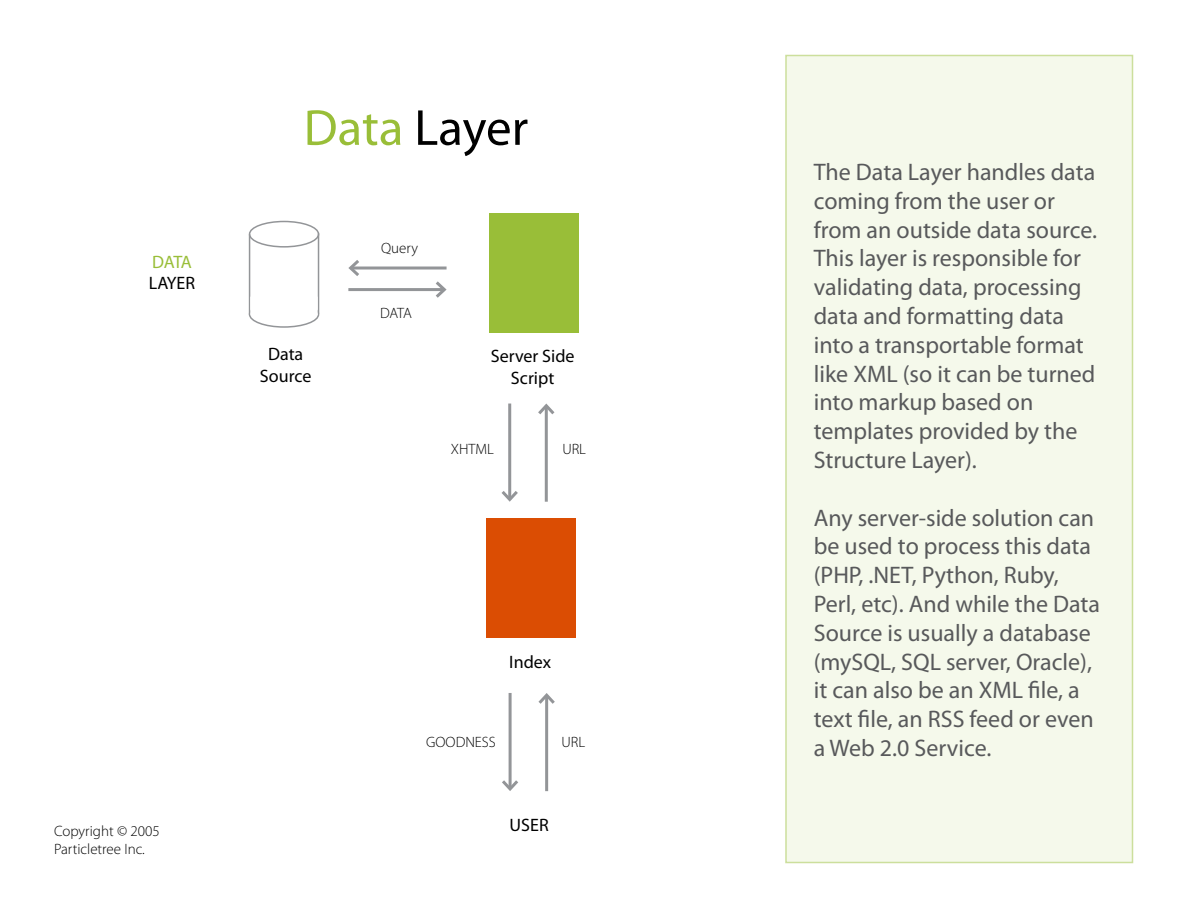
<style>
.page{position:relative;width:1188px;height:918px;background:#fff}
.page>*{position:absolute;margin:0;border:0;box-sizing:border-box;transform-origin:0 0}
.t1{font:51px "Myriad Pro";color:#000}
.t2{font:24px/28.8px "Myriad Pro";color:#58595b}
.t3{font:18px/21.6px "Myriad Pro";color:#000;text-align:center}
.t4{font:18px "Myriad Pro";color:#99be38}
.t5{font:300 15px/18px "Myriad Pro";color:#000}
.s1{color:#99be38}
</style>
<div class="page">
<div style="left:487px;top:518px;width:89px;height:120px;background:#db4d03"></div>
<div style="left:489px;top:213px;width:89px;height:120px;background:#99be38"></div>
<hr style="left:509px;top:693px;width:3px;height:96px;background:#939598">
<svg style="left:502px;top:777px;width:16px;height:14px"></svg>
<hr style="left:545px;top:695px;width:3px;height:96px;background:#939598">
<svg style="left:538px;top:693px;width:17px;height:14px"></svg>
<div style="left:249px;top:221px;width:70px;height:27px;border:2px solid #939598;border-radius:50%"></div>
<div style="left:249px;top:301px;width:70px;height:27px;border:2px solid #939598;border-radius:50%"></div>
<hr style="left:249px;top:234px;width:1px;height:81px;background:#939598">
<hr style="left:318px;top:233px;width:1px;height:81px;background:#939598">
<div style="left:251px;top:297px;width:66px;height:17px;background:#fff"></div>
<hr style="left:508px;top:404px;width:3px;height:96px;background:#939598">
<svg style="left:501px;top:488px;width:17px;height:14px"></svg>
<hr style="left:545px;top:406px;width:3px;height:96px;background:#939598">
<svg style="left:538px;top:403px;width:17px;height:15px"></svg>
<hr style="left:348px;top:288px;width:96px;height:3px;background:#939598">
<svg style="left:436px;top:281px;width:11px;height:17px"></svg>
<hr style="left:351px;top:267px;width:96px;height:3px;background:#939598">
<svg style="left:348px;top:260px;width:14px;height:16px"></svg>
<div style="left:786px;top:56px;width:346px;height:806px;background:#f5f9eb"></div>
<div style="left:785px;top:55px;width:348px;height:808px;border:2px solid #ccdf9c"></div>
<p class="t4" style="left:152px;top:250px;width:41px">DATA</p>
<p class="t3" style="left:149px;top:272px;width:48px">LAYER</p>
<h1 class="t1" style="left:304px;top:96px;width:226px"><span class="s1">Data</span> Layer</h1>
<p class="t5" style="left:381px;top:239px;width:38px">Query</p>
<p class="t3" style="left:260px;top:343px;width:53px">Data<br>Source</p>
<p class="t5" style="left:380px;top:304px;width:33px">DATA</p>
<p class="t3" style="left:491px;top:345px;width:85px">Server Side<br>Script</p>
<p class="t5" style="left:451px;top:440px;width:45px">XHTML</p>
<p class="t5" style="left:562px;top:440px;width:25px">URL</p>
<p class="t5" style="left:54px;top:822px;width:107px">Copyright © 2005<br>Particletree Inc.</p>
<p class="t3" style="left:509px;top:651px;width:43px">Index</p>
<p class="t5" style="left:426px;top:733px;width:71px">GOODNESS</p>
<p class="t5" style="left:562px;top:733px;width:25px">URL</p>
<p class="t3" style="left:510px;top:814px;width:41px">USER</p>
<p class="t2" style="left:814px;top:157px;width:285px">The Data Layer handles data coming from the user or from an outside data source.<br>This layer is responsible for validating data, processing data and formatting data into a transportable format like XML (so it can be turned into markup based on templates provided by the<br>Structure Layer).</p>
<p class="t2" style="left:814px;top:503px;width:288px">Any server-side solution can be used to process this data (PHP, .NET, Python, Ruby,<br>Perl, etc). And while the Data<br>Source is usually a database (mySQL, SQL server, Oracle), it can also be an XML file, a text file, an RSS feed or even a Web 2.0 Service.</p>
</div>
